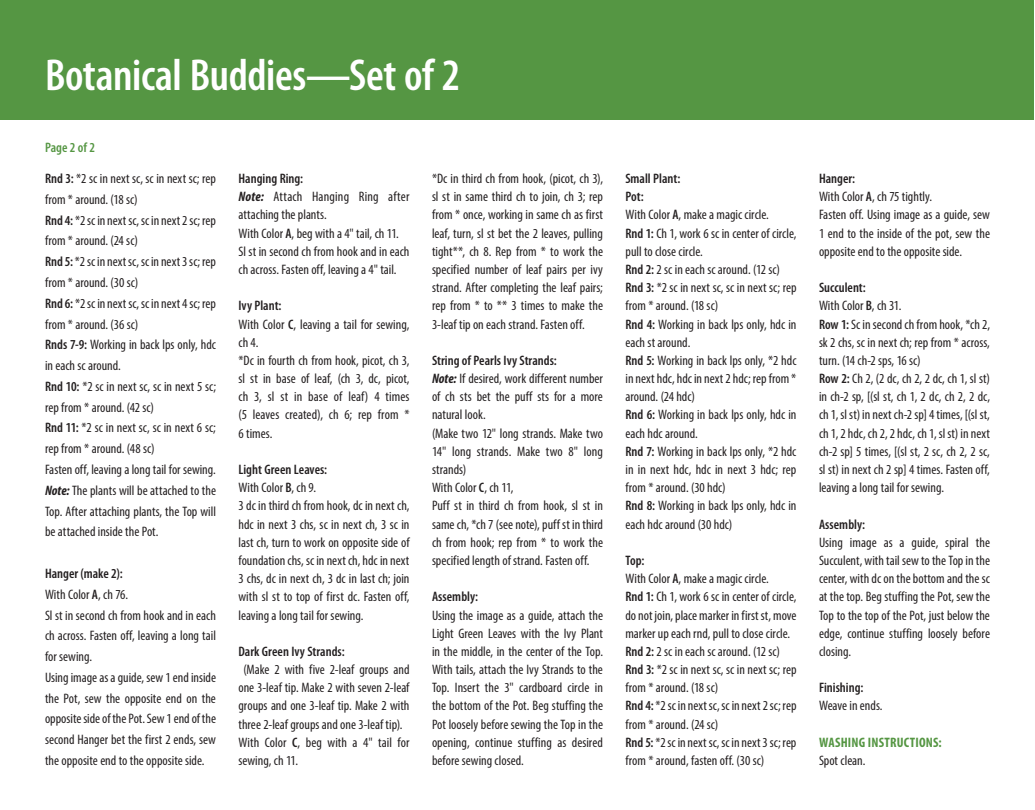
<style>
.page{position:relative;width:1035px;height:810px;background:#fff}
.page>*{position:absolute;margin:0;border:0;box-sizing:border-box;transform-origin:0 0}
.Project_Title{font:600 condensed 45px "Myriad Pro";letter-spacing:-.01em;color:#fff}
.Body_Copy{font:condensed 13.75px/18.1px "Myriad Pro";color:#231f20;text-align:justify}
.Bold_Body_Copy_With{font:condensed 13.75px/18.1px "Myriad Pro";color:#231f20}
.Bold_Body_Copy_With-2{font:600 condensed 13.75px "Myriad Pro";color:#231f20}
.Instructions_Head{font:700 condensed 13.75px "Myriad Pro";letter-spacing:.015em;color:#559643}
.Body_Copy-2{font:600 condensed 13.75px "Myriad Pro";color:#559643}
.s1{font-weight:600}
.s2{font-weight:700;font-style:italic}
</style>
<div class="page">
<div style="left:1px;top:1px;width:1033px;height:119px;background:#559643"></div>
<p class="Project_Title" style="left:45px;top:50px;width:417px">Botanical Buddies—Set of 2</p>
<p class="Body_Copy-2" style="left:45px;top:139px;width:52px">Page 2 of 2</p>
<p class="Bold_Body_Copy_With" style="left:45px;top:168px;width:173px;line-height:20.8px"><span class="s1">Rnd 3:</span> *2 sc in next sc, sc in next sc; rep from * around. (18 sc)</p>
<p class="Bold_Body_Copy_With" style="left:45px;top:210px;width:173px;line-height:20.8px"><span class="s1">Rnd 4:</span> *2 sc in next sc, sc in next 2 sc; rep from * around. (24 sc)</p>
<p class="Bold_Body_Copy_With" style="left:45px;top:251px;width:172px;line-height:20.8px"><span class="s1">Rnd 5:</span> *2 sc in next sc, sc in next 3 sc; rep from * around. (30 sc)</p>
<p class="Bold_Body_Copy_With" style="left:45px;top:293px;width:173px;line-height:20.8px"><span class="s1">Rnd 6:</span> *2 sc in next sc, sc in next 4 sc; rep from * around. (36 sc)</p>
<p class="Bold_Body_Copy_With" style="left:45px;top:334px;width:172px;line-height:20.8px"><span class="s1">Rnds 7-9:</span> Working in back lps only, hdc in each sc around.</p>
<p class="Bold_Body_Copy_With" style="left:45px;top:376px;width:173px;line-height:20.8px"><span class="s1">Rnd 10:</span> *2 sc in next sc, sc in next 5 sc; rep from * around. (42 sc)</p>
<p class="Bold_Body_Copy_With" style="left:45px;top:417px;width:172px;line-height:20.8px"><span class="s1">Rnd 11:</span> *2 sc in next sc, sc in next 6 sc; rep from * around. (48 sc)</p>
<p class="Body_Copy" style="left:45px;top:460px;width:172px">Fasten off, leaving a long tail for sewing.</p>
<p class="Body_Copy" style="left:45px;top:480px;width:173px;line-height:20.8px"><span class="s2">Note:</span> The plants will be attached to the Top. After attaching plants, the Top will be attached inside the Pot.</p>
<p class="Bold_Body_Copy_With-2" style="left:45px;top:566px;width:79px">Hanger (make 2):</p>
<p class="Body_Copy" style="left:45px;top:585px;width:85px">With Color <span class="s1">A</span>, ch 76.</p>
<p class="Body_Copy" style="left:45px;top:604px;width:173px;line-height:20.8px">Sl st in second ch from hook and in each ch across. Fasten off, leaving a long tail for sewing.</p>
<p class="Body_Copy" style="left:45px;top:667px;width:173px;line-height:20.8px">Using image as a guide, sew 1 end inside the Pot, sew the opposite end on the opposite side of the Pot. Sew 1 end of the second Hanger bet the first 2 ends, sew the opposite end to the opposite side.</p>
<p class="Bold_Body_Copy_With-2" style="left:239px;top:171px;width:66px">Hanging Ring:</p>
<p class="Body_Copy" style="left:239px;top:187px;width:172px"><span class="s2">Note:</span> Attach Hanging Ring after attaching the plants.</p>
<p class="Body_Copy" style="left:239px;top:224px;width:162px">With Color <span class="s1">A</span>, beg with a 4" tail, ch 11.</p>
<p class="Body_Copy" style="left:239px;top:242px;width:173px">Sl st in second ch from hook and in each ch across. Fasten off, leaving a 4" tail.</p>
<p class="Bold_Body_Copy_With-2" style="left:239px;top:298px;width:45px">Ivy Plant:</p>
<p class="Body_Copy" style="left:239px;top:315px;width:172px">With Color <span class="s1">C</span>, leaving a tail for sewing, ch 4.</p>
<p class="Body_Copy" style="left:239px;top:351px;width:173px">*Dc in fourth ch from hook, picot, ch 3, sl st in base of leaf, (ch 3, dc, picot, ch 3, sl st in base of leaf) 4 times (5 leaves created), ch 6; rep from * 6 times.</p>
<p class="Bold_Body_Copy_With-2" style="left:239px;top:462px;width:90px">Light Green Leaves:</p>
<p class="Body_Copy" style="left:239px;top:478px;width:79px">With Color <span class="s1">B</span>, ch 9.</p>
<p class="Body_Copy" style="left:239px;top:497px;width:173px">3 dc in third ch from hook, dc in next ch, hdc in next 3 chs, sc in next ch, 3 sc in last ch, turn to work on opposite side of foundation chs, sc in next ch, hdc in next 3 chs, dc in next ch, 3 dc in last ch; join with sl st to top of first dc. Fasten off, leaving a long tail for sewing.</p>
<p class="Bold_Body_Copy_With-2" style="left:239px;top:644px;width:108px">Dark Green Ivy Strands:</p>
<p class="Body_Copy" style="left:239px;top:660px;width:173px;text-align:center">(Make 2 with five 2-leaf groups and one 3-leaf tip. Make 2 with seven 2-leaf groups and one 3-leaf tip. Make 2 with three 2-leaf groups and one 3-leaf tip).</p>
<p class="Body_Copy" style="left:239px;top:733px;width:173px">With Color <span class="s1">C</span>, beg with a 4" tail for sewing, ch 11.</p>
<p class="Body_Copy" style="left:432px;top:169px;width:173px">*Dc in third ch from hook, (picot, ch 3), sl st in same third ch to join, ch 3; rep from * once, working in same ch as first leaf, turn, sl st bet the 2 leaves, pulling tight**, ch 8. Rep from * to work the specified number of leaf pairs per ivy strand. After completing the leaf pairs; rep from * to ** 3 times to make the 3-leaf tip on each strand. Fasten off.</p>
<p class="Bold_Body_Copy_With-2" style="left:432px;top:353px;width:126px">String of Pearls Ivy Strands:</p>
<p class="Body_Copy" style="left:432px;top:369px;width:173px"><span class="s2">Note:</span> If desired, work different number of ch sts bet the puff sts for a more natural look.</p>
<p class="Body_Copy" style="left:432px;top:424px;width:173px">(Make two 12" long strands. Make two 14" long strands. Make two 8" long strands)</p>
<p class="Body_Copy" style="left:432px;top:478px;width:83px">With Color <span class="s1">C</span>, ch 11,</p>
<p class="Body_Copy" style="left:432px;top:497px;width:173px">Puff st in third ch from hook, sl st in same ch, *ch 7 (see note), puff st in third ch from hook; rep from * to work the specified length of strand. Fasten off.</p>
<p class="Bold_Body_Copy_With-2" style="left:432px;top:589px;width:48px">Assembly:</p>
<p class="Body_Copy" style="left:432px;top:606px;width:173px">Using the image as a guide, attach the Light Green Leaves with the Ivy Plant in the middle, in the center of the Top.<br>With tails, attach the Ivy Strands to the Top. Insert the 3" cardboard circle in the bottom of the Pot. Beg stuffing the Pot loosely before sewing the Top in the opening, continue stuffing as desired before sewing closed.</p>
<p class="Bold_Body_Copy_With-2" style="left:625px;top:171px;width:56px">Small Plant:</p>
<p class="Bold_Body_Copy_With-2" style="left:625px;top:189px;width:20px">Pot:</p>
<p class="Body_Copy" style="left:625px;top:206px;width:145px">With Color <span class="s1">A</span>, make a magic circle.</p>
<p class="Bold_Body_Copy_With" style="left:625px;top:224px;width:172px"><span class="s1">Rnd 1:</span> Ch 1, work 6 sc in center of circle, pull to close circle.</p>
<p class="Bold_Body_Copy_With" style="left:625px;top:260px;width:156px"><span class="s1">Rnd 2:</span> 2 sc in each sc around. (12 sc)</p>
<p class="Bold_Body_Copy_With" style="left:626px;top:278px;width:173px"><span class="s1">Rnd 3:</span> *2 sc in next sc, sc in next sc; rep from * around. (18 sc)</p>
<p class="Bold_Body_Copy_With" style="left:626px;top:315px;width:172px"><span class="s1">Rnd 4:</span> Working in back lps only, hdc in each st around.</p>
<p class="Bold_Body_Copy_With" style="left:626px;top:351px;width:173px;text-align:justify"><span class="s1">Rnd 5:</span> Working in back lps only, *2 hdc in next hdc, hdc in next 2 hdc; rep from * around. (24 hdc)</p>
<p class="Bold_Body_Copy_With" style="left:626px;top:406px;width:172px"><span class="s1">Rnd 6:</span> Working in back lps only, hdc in each hdc around.</p>
<p class="Bold_Body_Copy_With" style="left:626px;top:442px;width:172px;text-align:justify"><span class="s1">Rnd 7:</span> Working in back lps only, *2 hdc in in next hdc, hdc in next 3 hdc; rep from * around. (30 hdc)</p>
<p class="Bold_Body_Copy_With" style="left:626px;top:497px;width:173px"><span class="s1">Rnd 8:</span> Working in back lps only, hdc in each hdc around (30 hdc)</p>
<p class="Bold_Body_Copy_With-2" style="left:626px;top:553px;width:20px">Top:</p>
<p class="Body_Copy" style="left:626px;top:569px;width:145px">With Color <span class="s1">A</span>, make a magic circle.</p>
<p class="Bold_Body_Copy_With" style="left:626px;top:588px;width:173px;text-align:justify"><span class="s1">Rnd 1:</span> Ch 1, work 6 sc in center of circle, do not join, place marker in first st, move marker up each rnd, pull to close circle.</p>
<p class="Bold_Body_Copy_With" style="left:626px;top:642px;width:156px"><span class="s1">Rnd 2:</span> 2 sc in each sc around. (12 sc)</p>
<p class="Bold_Body_Copy_With" style="left:626px;top:660px;width:173px"><span class="s1">Rnd 3:</span> *2 sc in next sc, sc in next sc; rep from * around. (18 sc)</p>
<p class="Bold_Body_Copy_With" style="left:626px;top:697px;width:173px"><span class="s1">Rnd 4:</span> *2 sc in next sc, sc in next 2 sc; rep from * around. (24 sc)</p>
<p class="Bold_Body_Copy_With" style="left:626px;top:733px;width:172px"><span class="s1">Rnd 5:</span> *2 sc in next sc, sc in next 3 sc; rep from * around, fasten off. (30 sc)</p>
<p class="Bold_Body_Copy_With-2" style="left:819px;top:171px;width:38px">Hanger:</p>
<p class="Body_Copy" style="left:819px;top:187px;width:115px">With Color <span class="s1">A</span>, ch 75 tightly.</p>
<p class="Body_Copy" style="left:819px;top:206px;width:173px">Fasten off. Using image as a guide, sew 1 end to the inside of the pot, sew the opposite end to the opposite side.</p>
<p class="Bold_Body_Copy_With-2" style="left:819px;top:280px;width:48px">Succulent:</p>
<p class="Body_Copy" style="left:819px;top:297px;width:84px">With Color <span class="s1">B</span>, ch 31.</p>
<p class="Bold_Body_Copy_With" style="left:819px;top:315px;width:173px;text-align:justify"><span class="s1">Row 1:</span> Sc in second ch from hook, *ch 2, sk 2 chs, sc in next ch; rep from * across, turn. (14 ch-2 sps, 16 sc)</p>
<p class="Bold_Body_Copy_With" style="left:819px;top:369px;width:173px;text-align:justify"><span class="s1">Row 2:</span> Ch 2, (2 dc, ch 2, 2 dc, ch 1, sl st) in ch-2 sp, [(sl st, ch 1, 2 dc, ch 2, 2 dc, ch 1, sl st) in next ch-2 sp] 4 times, [(sl st, ch 1, 2 hdc, ch 2, 2 hdc, ch 1, sl st) in next ch-2 sp] 5 times, [(sl st, 2 sc, ch 2, 2 sc, sl st) in next ch 2 sp] 4 times. Fasten off, leaving a long tail for sewing.</p>
<p class="Bold_Body_Copy_With-2" style="left:819px;top:517px;width:48px">Assembly:</p>
<p class="Body_Copy" style="left:819px;top:533px;width:173px">Using image as a guide, spiral the Succulent, with tail sew to the Top in the center, with dc on the bottom and the sc at the top. Beg stuffing the Pot, sew the Top to the top of the Pot, just below the edge, continue stuffing loosely before closing.</p>
<p class="Bold_Body_Copy_With-2" style="left:819px;top:680px;width:46px">Finishing:</p>
<p class="Body_Copy" style="left:819px;top:697px;width:65px">Weave in ends.</p>
<p class="Instructions_Head" style="left:819px;top:734px;width:124px">WASHING INSTRUCTIONS:</p>
<p class="Body_Copy" style="left:819px;top:751px;width:48px">Spot clean.</p>
</div>
